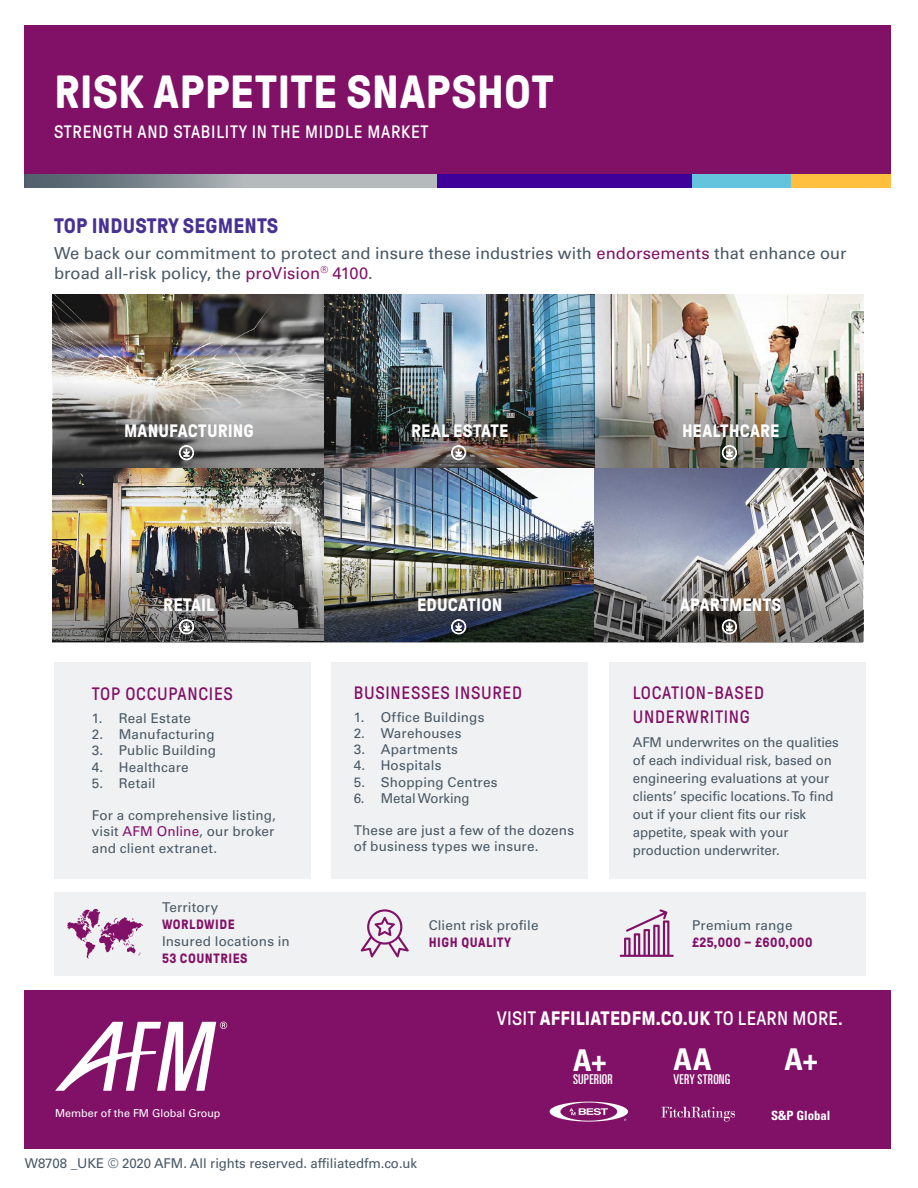
<style>
.page{position:relative;width:918px;height:1188px;background:#fff}
.page>*{position:absolute;margin:0;border:0;box-sizing:border-box;transform-origin:0 0}
.t1{font:700 46.5px "GT Pressura Pro";letter-spacing:.01em;color:#fff}
.t2{font:700 condensed 30px "Univers LT Std";color:#fff}
.t3{font:700 21px "GT Pressura Pro";letter-spacing:.01em;color:#473192}
.t4{font:700 19.5px "GT Pressura Pro";letter-spacing:.01em;color:#fff}
.t5{font:700 18px "GT Pressura Pro";letter-spacing:.005em;color:#fff}
.t6{font:18px/24px "GT Pressura Pro";letter-spacing:.04em;color:#811167}
.t7{font:18px "GT Pressura Pro";letter-spacing:.04em;color:#fff}
.t8{font:16.5px/19.8px "Univers LT Std";letter-spacing:.005em;color:#485865}
.t9{font:13.5px/18px "Univers LT Std";color:#485865}
.t10{font:700 13.5px "GT Pressura Pro";letter-spacing:.04em;color:#811167}
.t11{font:ultra-condensed 13.5px "Univers LT Std";letter-spacing:.01em;color:#fff}
.t12{font:700 condensed 12.75px "Univers LT Std";color:#fff}
.t13{font:10.95px "Univers LT Std";color:#fff}
.s1{color:#811167}
.s2{font-weight:400}
</style>
<div class="page">
<img style="left:54px;top:294px;width:810px;height:174px">
<img style="left:52px;top:469px;width:810px;height:174px">
<div style="left:25px;top:26px;width:866px;height:148px;background:#811167"></div>
<div style="left:25px;top:990px;width:866px;height:159px;background:#811167"></div>
<svg style="left:55px;top:1022px;width:172px;height:69px"></svg>
<div style="left:332px;top:662px;width:256px;height:216px;background:#f0f1f2"></div>
<div style="left:609px;top:662px;width:256px;height:216px;background:#f0f1f2"></div>
<svg style="left:550px;top:1102px;width:78px;height:20px"></svg>
<svg style="left:661px;top:1107px;width:74px;height:15px"></svg>
<div style="left:54px;top:893px;width:811px;height:83px;background:#f0f1f2"></div>
<svg style="left:67px;top:909px;width:76px;height:49px"></svg>
<svg style="left:361px;top:909px;width:48px;height:49px"></svg>
<svg style="left:620px;top:909px;width:54px;height:48px"></svg>
<div style="left:381px;top:174px;width:312px;height:14px;background:#3f0099"></div>
<div style="left:692px;top:174px;width:199px;height:13px;background:#64c4dd"></div>
<div style="left:791px;top:174px;width:100px;height:14px;background:#ffbf3f"></div>
<svg style="left:25px;top:174px;width:412px;height:14px;background:#949da3"></svg>
<div style="left:54px;top:662px;width:256px;height:216px;background:#f0f1f2"></div>
<svg style="left:179px;top:445px;width:15px;height:15px"></svg>
<svg style="left:451px;top:445px;width:15px;height:15px"></svg>
<svg style="left:722px;top:445px;width:15px;height:15px"></svg>
<svg style="left:179px;top:620px;width:15px;height:14px"></svg>
<svg style="left:451px;top:620px;width:15px;height:14px"></svg>
<svg style="left:722px;top:620px;width:15px;height:14px"></svg>
<h1 class="t1" style="left:54px;top:68px;width:501px">RISK APPETITE SNAPSHOT</h1>
<h3 class="t7" style="left:54px;top:123px;width:376px">STRENGTH AND STABILITY IN THE MIDDLE MARKET</h3>
<h3 class="t3" style="left:54px;top:214px;width:226px">TOP INDUSTRY SEGMENTS</h3>
<p class="t8" style="left:54px;top:243px;width:794px">We back our commitment to protect and insure these industries with <span class="s1">endorsements</span> that enhance our broad all-risk policy, the <span class="s1">proVision</span><sup>®</sup> <span class="s1">4100</span>.</p>
<h3 class="t5" style="left:124px;top:421px;width:131px">MANUFACTURING</h3>
<h3 class="t5" style="left:411px;top:421px;width:99px">REAL ESTATE</h3>
<h3 class="t5" style="left:682px;top:421px;width:99px">HEALTHCARE</h3>
<h3 class="t5" style="left:163px;top:595px;width:53px">RETAIL</h3>
<h3 class="t5" style="left:417px;top:595px;width:87px">EDUCATION</h3>
<h3 class="t5" style="left:680px;top:595px;width:103px">APARTMENTS</h3>
<h3 class="t6" style="left:92px;top:682px;width:142px">TOP OCCUPANCIES</h3>
<p class="t9" style="left:92px;top:709px;width:101px">1. Real Estate</p>
<p class="t9" style="left:92px;top:726px;width:124px">2. Manufacturing</p>
<p class="t9" style="left:92px;top:742px;width:126px">3. Public Building</p>
<p class="t9" style="left:92px;top:758px;width:99px">4. Healthcare</p>
<p class="t9" style="left:92px;top:774px;width:65px">5. Retail</p>
<p class="t9" style="left:92px;top:807px;width:186px;line-height:16.2px;text-align:justify">For a comprehensive listing, visit <span class="s1">AFM Online</span>, our broker and client extranet.</p>
<p class="t9" style="left:162px;top:898px;width:58px">Territory</p>
<p class="t10" style="left:162px;top:917px;width:74px">WORLDWIDE</p>
<p class="t9" style="left:162px;top:932px;width:129px">Insured locations in</p>
<p class="t10" style="left:162px;top:951px;width:87px">53 COUNTRIES</p>
<p class="t13" style="left:55px;top:1106px;width:167px">Member of the FM Global Group</p>
<h3 class="t6" style="left:354px;top:681px;width:170px">BUSINESSES INSURED</h3>
<p class="t9" style="left:354px;top:708px;width:132px">1. Office Buildings</p>
<p class="t9" style="left:354px;top:724px;width:109px">2. Warehouses</p>
<p class="t9" style="left:354px;top:740px;width:106px">3. Apartments</p>
<p class="t9" style="left:354px;top:757px;width:89px">4. Hospitals</p>
<p class="t9" style="left:354px;top:773px;width:146px">5. Shopping Centres</p>
<p class="t9" style="left:354px;top:789px;width:118px">6. Metal Working</p>
<p class="t9" style="left:354px;top:822px;width:222px;line-height:16.2px">These are just a few of the dozens of business types we insure.</p>
<p class="t9" style="left:429px;top:916px;width:111px">Client risk profile</p>
<p class="t10" style="left:429px;top:935px;width:84px">HIGH QUALITY</p>
<h3 class="t6" style="left:633px;top:681px;width:133px">LOCATION-BASED<br>UNDERWRITING</h3>
<p class="t9" style="left:633px;top:734px;width:207px">AFM underwrites on the qualities of each individual risk, based on engineering evaluations at your clients’ specific locations. To find out if your client fits our risk appetite, speak with your production underwriter.</p>
<p class="t9" style="left:692px;top:916px;width:102px">Premium range</p>
<p class="t10" style="left:692px;top:935px;width:122px">£25,000 – £600,000</p>
<h3 class="t4" style="left:497px;top:1008px;width:348px"><span class="s2">VISIT</span> AFFILIATEDFM.CO.UK <span class="s2">TO LEARN MORE.</span></h3>
<h2 class="t2" style="left:573px;top:1042px;width:35px">A+</h2>
<p class="t11" style="left:573px;top:1072px;width:41px">SUPERIOR</p>
<h2 class="t2" style="left:674px;top:1041px;width:40px">AA</h2>
<h2 class="t2" style="left:785px;top:1041px;width:35px">A+</h2>
<p class="t11" style="left:674px;top:1071px;width:58px">VERY STRONG</p>
<p class="t12" style="left:771px;top:1107px;width:61px">S&amp;P Global</p>
<p class="t9" style="left:25px;top:1154px;width:394px">W8708 _UKE © 2020 AFM. All rights reserved. affiliatedfm.co.uk</p>
</div>
